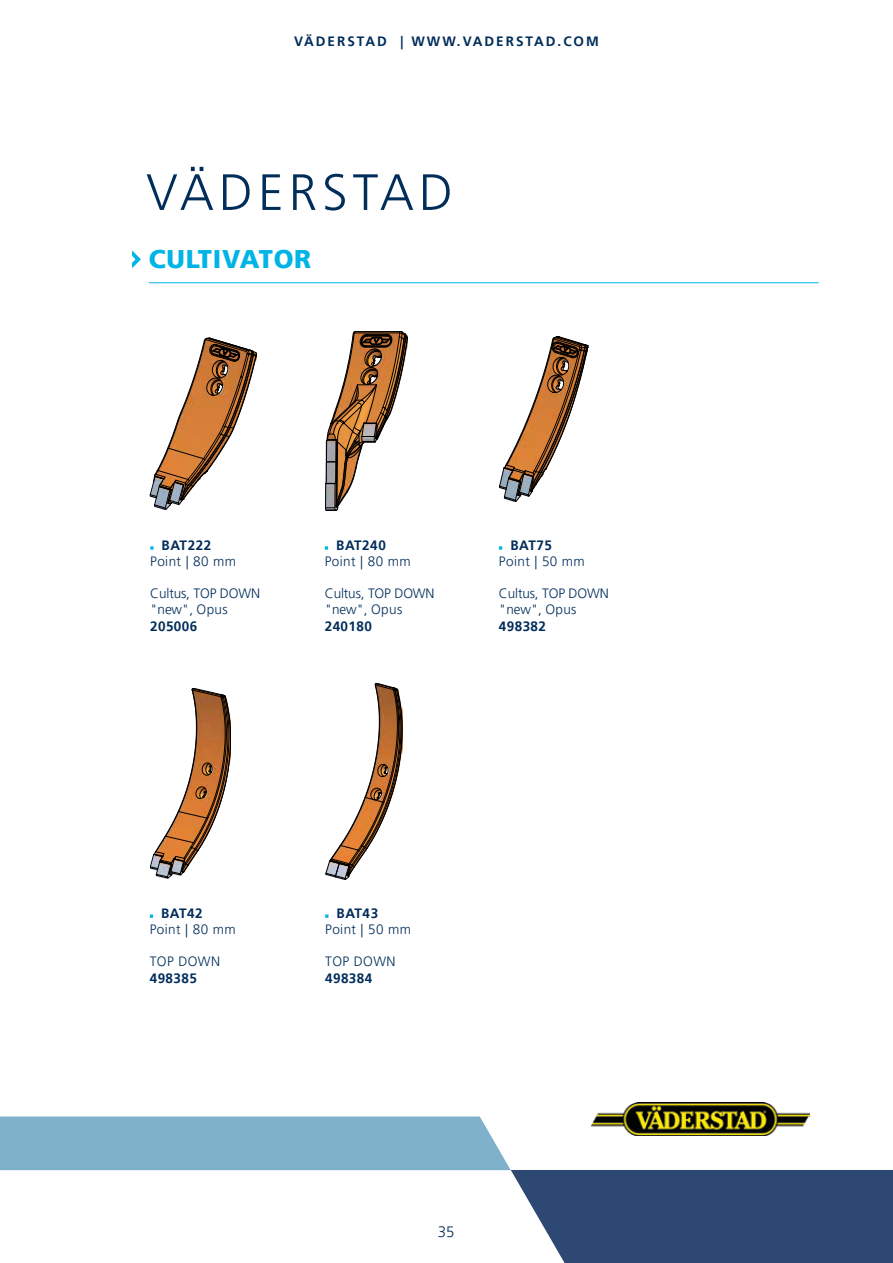
<style>
.page{position:relative;width:893px;height:1263px;background:#fff}
.page>*{position:absolute;margin:0;border:0;box-sizing:border-box;transform-origin:0 0}
.t1{font:300 51px "Frutiger LT Pro";letter-spacing:.1em;color:#002d5a}
.t2{font:900 25.5px "Frutiger LT Pro";letter-spacing:.03em;color:#00b4e5}
.t3{font:300 15px "Frutiger LT Pro";color:#002d5a}
.t4{font:300 13.5px/16.2px "Frutiger LT Pro";letter-spacing:-.01em;color:#002d5a}
.t5{font:300 13.5px "Frutiger LT Pro";letter-spacing:.03em;color:#002d5a}
.t6{font:700 13.5px "Frutiger LT Pro";letter-spacing:.04em;color:#002d5a}
.t7{font:700 13.5px "Frutiger LT Pro";letter-spacing:.15em;color:#002d5a}
</style>
<div class="page">
<svg style="left:0;top:1116px;width:893px;height:147px"></svg>
<svg style="left:150px;top:546px;width:4px;height:4px"></svg>
<svg style="left:325px;top:546px;width:3px;height:4px"></svg>
<svg style="left:150px;top:914px;width:3px;height:4px"></svg>
<svg style="left:499px;top:546px;width:3px;height:4px"></svg>
<svg style="left:325px;top:914px;width:3px;height:4px"></svg>
<svg style="left:150px;top:338px;width:107px;height:172px"></svg>
<svg style="left:325px;top:331px;width:83px;height:180px"></svg>
<svg style="left:150px;top:688px;width:81px;height:190px"></svg>
<svg style="left:499px;top:336px;width:90px;height:166px"></svg>
<svg style="left:326px;top:683px;width:76px;height:197px"></svg>
<img style="left:591px;top:1102px;width:219px;height:34px">
<hr style="left:149px;top:282px;width:670px;height:1px;background:#00b4e5">
<svg style="left:132px;top:250px;width:9px;height:18px"></svg>
<p class="t7" style="left:294px;top:33px;width:306px">VÄDERSTAD | WWW.VADERSTAD.COM</p>
<h1 class="t1" style="left:146px;top:163px;width:308px">VÄDERSTAD</h1>
<h2 class="t2" style="left:149px;top:244px;width:164px">CULTIVATOR</h2>
<p class="t6" style="left:162px;top:537px;width:51px">BAT222</p>
<p class="t5" style="left:150px;top:553px;width:87px">Point | 80 mm</p>
<p class="t4" style="left:150px;top:585px;width:111px">Cultus, TOP DOWN "new", Opus</p>
<p class="t6" style="left:150px;top:618px;width:49px">205006</p>
<p class="t6" style="left:336px;top:537px;width:51px">BAT240</p>
<p class="t5" style="left:325px;top:553px;width:87px">Point | 80 mm</p>
<p class="t4" style="left:325px;top:585px;width:111px">Cultus, TOP DOWN "new", Opus</p>
<p class="t6" style="left:325px;top:618px;width:49px">240180</p>
<p class="t6" style="left:510px;top:537px;width:43px">BAT75</p>
<p class="t5" style="left:499px;top:553px;width:87px">Point | 50 mm</p>
<p class="t4" style="left:499px;top:585px;width:111px">Cultus, TOP DOWN "new", Opus</p>
<p class="t6" style="left:499px;top:618px;width:49px">498382</p>
<p class="t6" style="left:161px;top:905px;width:43px">BAT42</p>
<p class="t5" style="left:150px;top:921px;width:87px">Point | 80 mm</p>
<p class="t5" style="left:150px;top:954px;width:72px">TOP DOWN</p>
<p class="t6" style="left:150px;top:970px;width:49px">498385</p>
<p class="t6" style="left:337px;top:905px;width:43px">BAT43</p>
<p class="t5" style="left:325px;top:921px;width:87px">Point | 50 mm</p>
<p class="t5" style="left:325px;top:954px;width:72px">TOP DOWN</p>
<p class="t6" style="left:325px;top:970px;width:49px">498384</p>
<p class="t3" style="left:438px;top:1223px;width:18px">35</p>
</div>
